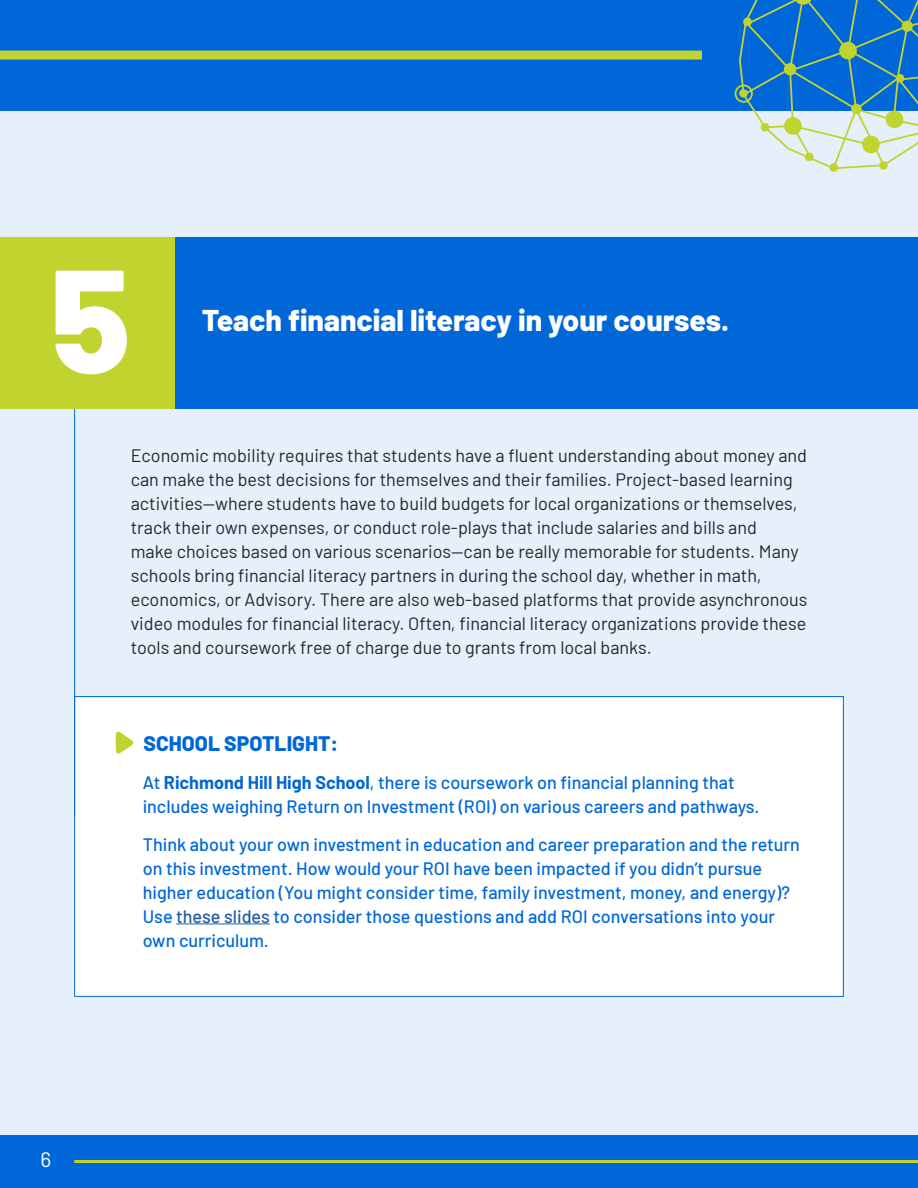
<style>
.page{position:relative;width:918px;height:1188px;background:#e6f0fb}
.page>*{position:absolute;margin:0;border:0;box-sizing:border-box;transform-origin:0 0}
.Barlow_Large{font:800 147px "Barlow";color:#fff}
.HEADER_FOR_NUMBERED_ITEMS{font:800 30px "Barlow";color:#fff}
.Barlow_Large-2{font:800 21px "Barlow";color:#0067d8}
.t1{font:21px "Barlow";color:#fff}
.BODY_TEXT{font:18px/24px "Barlow";color:#262626}
.CALL_OUT_TEXT{font:500 18px/24px "Barlow";color:#0067d8}
.s1{font-weight:700}
.s2{color:#205d9e}
</style>
<div class="page">
<div style="left:0;top:0;width:918px;height:110px;background:#0067d8"></div>
<div style="left:0;top:1135px;width:918px;height:53px;background:#0067d8"></div>
<hr style="left:74px;top:1160px;width:844px;height:3px;background:#c1d32f">
<div style="left:0;top:51px;width:702px;height:9px;background:#c1d32f"></div>
<svg style="left:735px;top:0;width:183px;height:172px"></svg>
<div style="left:175px;top:237px;width:743px;height:171px;background:#0067d8"></div>
<div style="left:75px;top:697px;width:768px;height:299px;background:#fff"></div>
<hr style="left:176px;top:923px;width:94px;height:1px;background:#205d9e">
<svg style="left:115px;top:731px;width:19px;height:23px"></svg>
<hr style="left:74px;top:408px;width:1px;height:408px;background:#0067d8">
<div style="left:0;top:237px;width:175px;height:171px;background:#c1d32f"></div>
<p class="Barlow_Large" style="left:50px;top:211px;width:82px">5</p>
<p class="HEADER_FOR_NUMBERED_ITEMS" style="left:202px;top:298px;width:529px">Teach financial literacy in your courses.</p>
<p class="BODY_TEXT" style="left:131px;top:442px;width:678px">Economic mobility requires that students have a fluent understanding about money and can make the best decisions for themselves and their families. Project-based learning activities—where students have to build budgets for local organizations or themselves, track their own expenses, or conduct role-plays that include salaries and bills and<br>make choices based on various scenarios—can be really memorable for students. Many schools bring financial literacy partners in during the school day, whether in math, economics, or Advisory. There are also web-based platforms that provide asynchronous video modules for financial literacy. Often, financial literacy organizations provide these tools and coursework free of charge due to grants from local banks.</p>
<p class="t1" style="left:41px;top:1145px;width:12px">6</p>
<p class="Barlow_Large-2" style="left:144px;top:727px;width:196px">SCHOOL SPOTLIGHT:</p>
<p class="CALL_OUT_TEXT" style="left:143px;top:769px;width:618px">At <span class="s1">Richmond Hill High School</span>, there is coursework on financial planning that includes weighing Return on Investment (ROI) on various careers and pathways.</p>
<p class="CALL_OUT_TEXT" style="left:143px;top:831px;width:659px">Think about your own investment in education and career preparation and the return on this investment. How would your ROI have been impacted if you didn’t pursue higher education (You might consider time, family investment, money, and energy)?<br>Use <span class="s2">these slides</span> to consider those questions and add ROI conversations into your own curriculum.</p>
</div>
